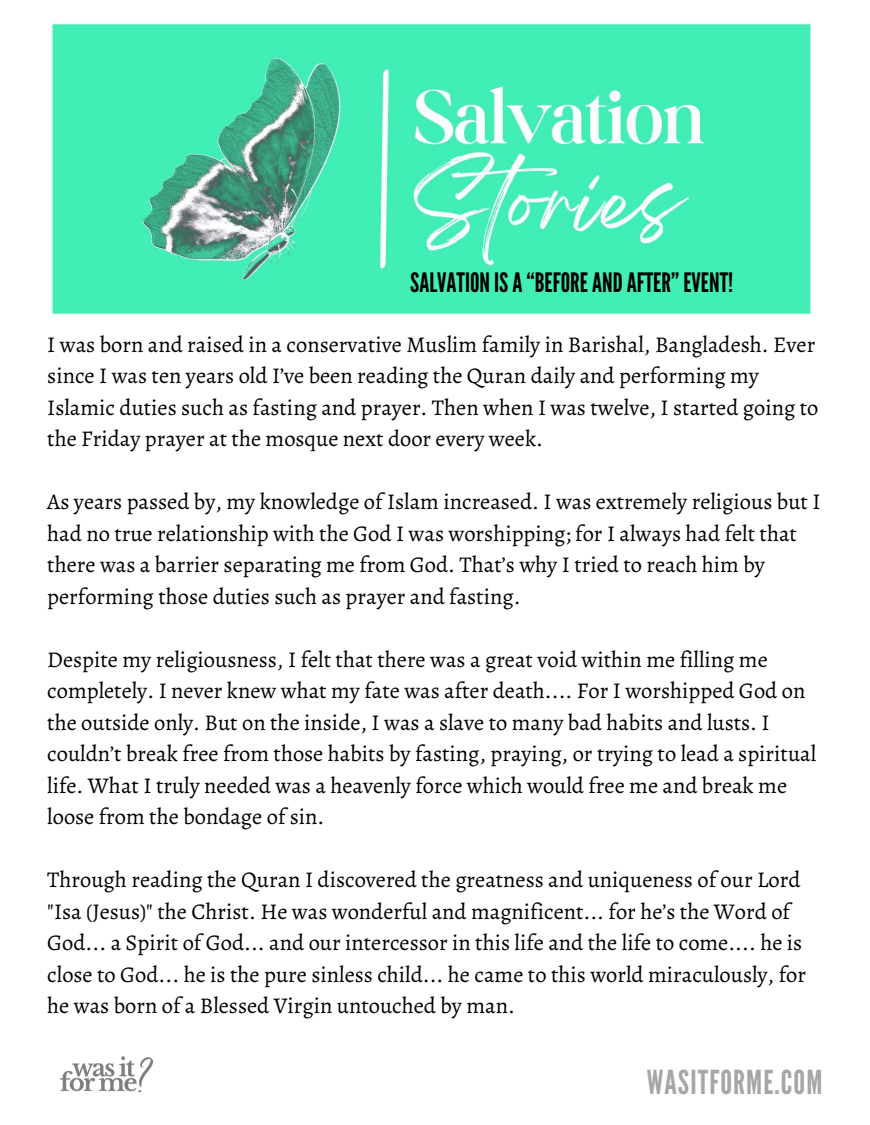
<style>
.page{position:relative;width:870px;height:1125px;background:#fff}
.page>*{position:absolute;margin:0;border:0;box-sizing:border-box;transform-origin:0 0}
.t1{font:33px "League Gothic";letter-spacing:.035em;color:#a6a6a6}
.t2{font:26.7px "League Gothic";color:#000}
.t3{font:22.5px/31.5px "Alegreya";color:#000}
</style>
<div class="page">
<img style="left:51px;top:23px;width:763px;height:293px">
<img style="left:60px;top:1056px;width:94px;height:37px">
<p class="t2" style="left:410px;top:267px;width:324px">SALVATIONISA“BEFOREANDAFTER” EVENT!</p>
<p class="t3" style="left:47px;top:328px;width:772px">I was born and raised in a conservative Muslim family in Barishal, Bangladesh. Ever since I was ten years old I’ve been reading the Quran daily and performing my Islamic duties such as fasting and prayer. Then when I was twelve, I started going to the Friday prayer at the mosque next door every week.</p>
<p class="t3" style="left:47px;top:486px;width:774px">As years passed by, my knowledge of Islam increased. I was extremely religious but I had no true relationship with the God I was worshipping; for I always had felt that there was a barrier separating me from God. That’s why I tried to reach him by performing those duties such as prayer and fasting.</p>
<p class="t3" style="left:47px;top:643px;width:770px">Despite my religiousness, I felt that there was a great void within me filling me completely. I never knew what my fate was after death.... For I worshipped God on the outside only. But on the inside, I was a slave to many bad habits and lusts. I couldn’t break free from those habits by fasting, praying, or trying to lead a spiritual life. What I truly needed was a heavenly force which would free me and break me loose from the bondage of sin.</p>
<p class="t3" style="left:47px;top:864px;width:759px">Through reading the Quran I discovered the greatness and uniqueness of our Lord "Isa (Jesus)" the Christ. He was wonderful and magnificent... for he’s the Word of God... a Spirit of God... and our intercessor in this life and the life to come.... he is close to God... he is the pure sinless child... he came to this world miraculously, for he was born of a Blessed Virgin untouched by man.</p>
<h1 class="t1" style="left:646px;top:1063px;width:177px">WASITFORME.COM</h1>
</div>
